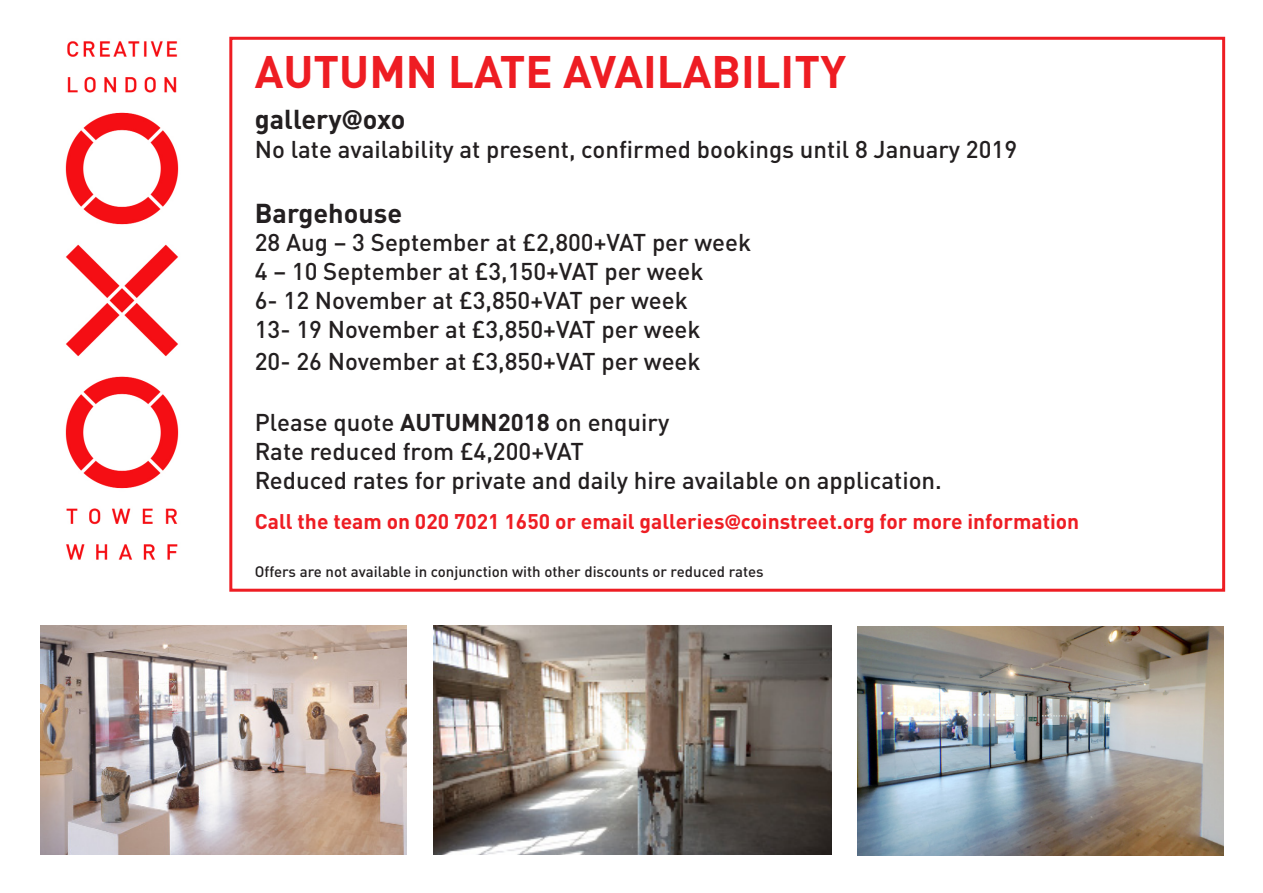
<style>
.page{position:relative;width:1263px;height:893px;background:#fff}
.page>*{position:absolute;margin:0;border:0;box-sizing:border-box;transform-origin:0 0}
.t1{font:700 45px "DINOT";color:#ee1d23}
.t2{font:700 27px "DINOT";color:#231f20}
.t3{font:500 24px "DINOT";color:#231f20}
.t4{font:700 21px "DINOT";color:#ee1d23}
.t5{font:500 15px "DINOT";color:#231f20}
.s1{font-family:"Franklin Gothic";font-weight:600}
.s2{font-weight:700}
.s3{font-family:"Franklin Gothic";font-weight:800}
</style>
<div class="page">
<div style="left:229px;top:37px;width:996px;height:555px;border:3px solid #ee1d23"></div>
<img style="left:65px;top:41px;width:114px;height:519px">
<img style="left:858px;top:626px;width:366px;height:230px">
<img style="left:41px;top:625px;width:365px;height:230px">
<img style="left:434px;top:625px;width:397px;height:230px">
<p class="t1" style="left:255px;top:42px;width:593px">AUTUMN LATE AVAILABILITY</p>
<p class="t2" style="left:255px;top:102px;width:152px">gallery<span class="s1">@</span>oxo</p>
<p class="t3" style="left:255px;top:134px;width:764px">No late availability at present, confirmed bookings until 8 January 2019</p>
<p class="t2" style="left:255px;top:195px;width:149px">Bargehouse</p>
<p class="t3" style="left:255px;top:227px;width:498px">28 Aug – 3 September at £2,800+VAT per week</p>
<p class="t3" style="left:255px;top:256px;width:450px">4 – 10 September at £3,150+VAT per week</p>
<p class="t3" style="left:255px;top:285px;width:435px">6- 12 November at £3,850+VAT per week</p>
<p class="t3" style="left:255px;top:314px;width:447px">13- 19 November at £3,850+VAT per week</p>
<p class="t3" style="left:255px;top:346px;width:447px">20- 26 November at £3,850+VAT per week</p>
<p class="t3" style="left:255px;top:407px;width:416px">Please quote <span class="s2">AUTUMN2018</span> on enquiry</p>
<p class="t3" style="left:255px;top:436px;width:330px">Rate reduced from £4,200+VAT</p>
<p class="t3" style="left:255px;top:465px;width:688px">Reduced rates for private and daily hire available on application.</p>
<p class="t4" style="left:255px;top:508px;width:826px">Call the team on 020 7021 1650 or email galleries<span class="s3">@</span>coinstreet.org for more information</p>
<p class="t5" style="left:255px;top:562px;width:510px">Offers are not available in conjunction with other discounts or reduced rates</p>
</div>
